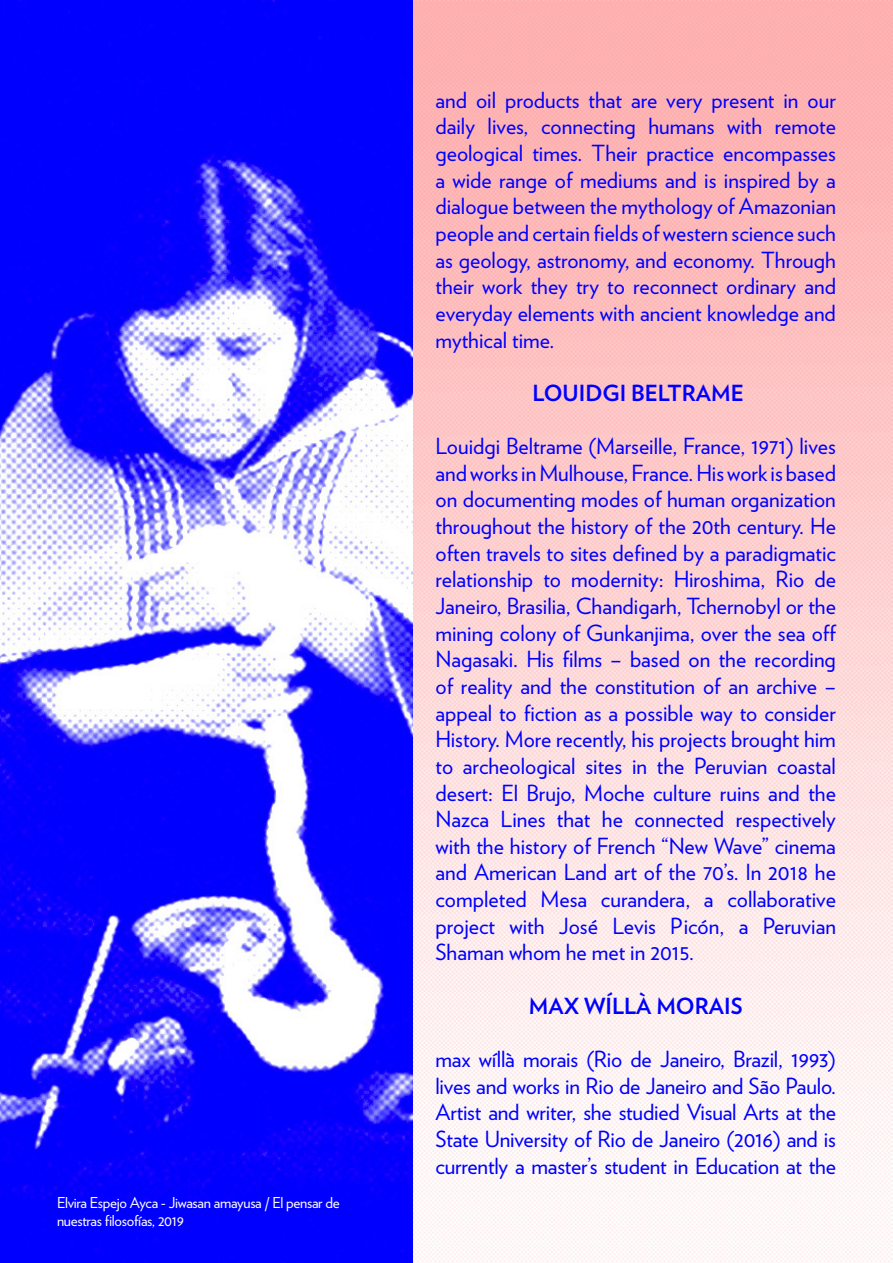
<style>
.page{position:relative;width:893px;height:1263px;background:#fff}
.page>*{position:absolute;margin:0;border:0;box-sizing:border-box;transform-origin:0 0}
.t1{font:22.2px/26.7px "Verlag";color:#00f;text-align:justify}
.t2{font:700 22.2px "Verlag";color:#00f}
.t3{font:15px/18px "Verlag";letter-spacing:-.02em;color:#fff}
</style>
<div class="page">
<img style="left:412px;top:0;width:481px;height:1263px">
<img style="left:0;top:0;width:412px;height:1263px">
<p class="t3" style="left:57px;top:1193px;width:284px">Elvira Espejo Ayca - Jiwasan amayusa / El pensar de nuestras filosofías, 2019</p>
<p class="t1" style="left:435px;top:85px;width:402px">and oil products that are very present in our daily lives, connecting humans with remote geological times. Their practice encompasses a wide range of mediums and is inspired by a dialogue between the mythology of Amazonian people and certain fields of western science such as geology, astronomy, and economy. Through their work they try to reconnect ordinary and everyday elements with ancient knowledge and mythical time.</p>
<p class="t2" style="left:533px;top:375px;width:180px">LOUIDGI BELTRAME</p>
<p class="t1" style="left:435px;top:432px;width:403px">Louidgi Beltrame (Marseille, France, 1971) lives and works in Mulhouse, France. His work is based on documenting modes of human organization throughout the history of the 20th century. He often travels to sites defined by a paradigmatic relationship to modernity: Hiroshima, Rio de Janeiro, Brasilia, Chandigarh, Tchernobyl or the mining colony of Gunkanjima, over the sea off Nagasaki. His films – based on the recording of reality and the constitution of an archive – appeal to fiction as a possible way to consider History. More recently, his projects brought him to archeological sites in the Peruvian coastal desert: El Brujo, Moche culture ruins and the Nazca Lines that he connected respectively with the history of French “New Wave” cinema and American Land art of the 70’s. In 2018 he completed Mesa curandera, a collaborative project with José Levis Picón, a Peruvian Shaman whom he met in 2015.</p>
<p class="t2" style="left:529px;top:988px;width:193px">MAX W ÍLLÀ MORAIS</p>
<p class="t1" style="left:435px;top:1044px;width:402px">max wíllà morais (Rio de Janeiro, Brazil, 1993) lives and works in Rio de Janeiro and São Paulo.<br>Artist and writer, she studied Visual Arts at the State University of Rio de Janeiro (2016) and is currently a master’s student in Education at the</p>
</div>
